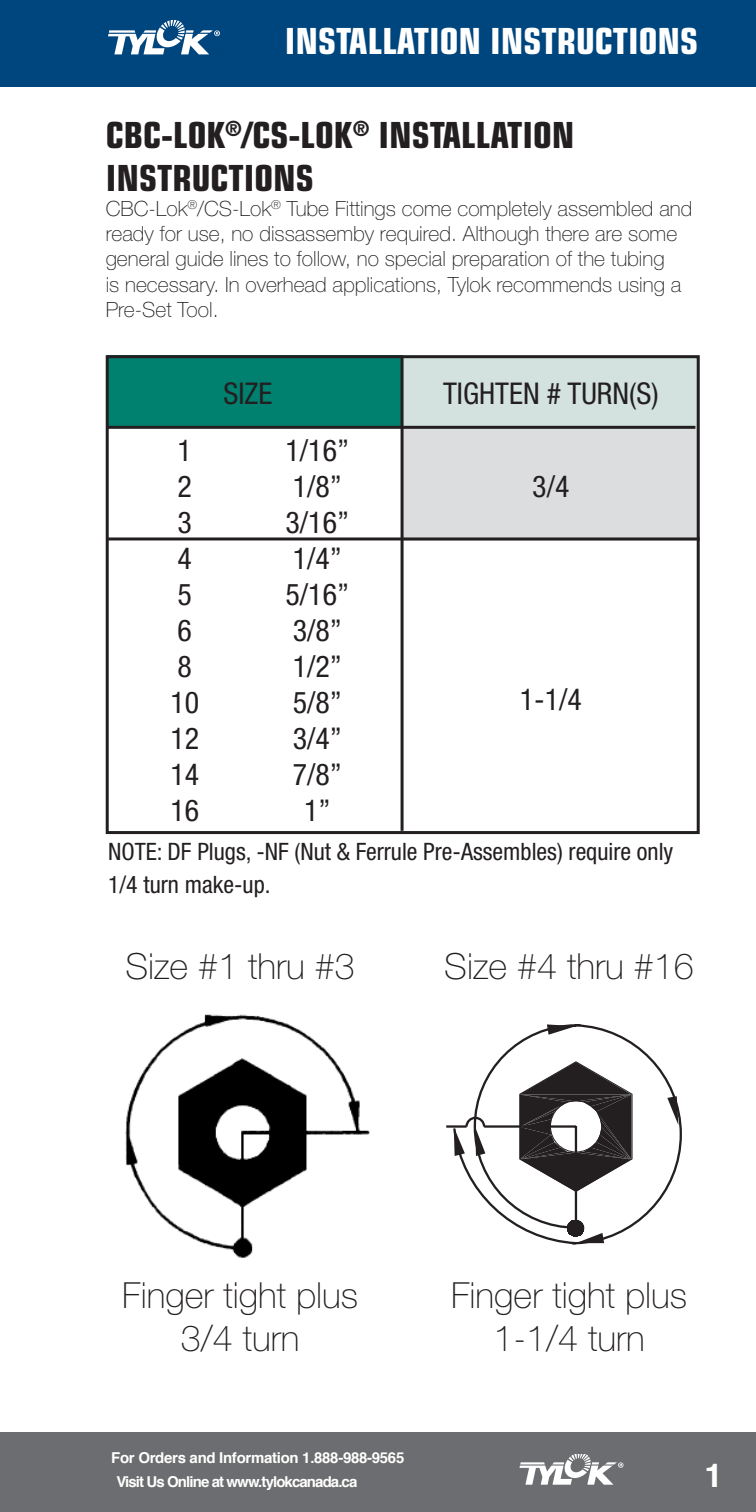
<style>
.page{position:relative;width:756px;height:1512px;background:#fff}
.page>*{position:absolute;margin:0;border:0;box-sizing:border-box;transform-origin:0 0}
.t1{font:100 36px/43.2px "Helvetica Neue LT Std";color:#231f20;text-align:center}
.t2{font:700 condensed 36px/43.2px "Eurostile";color:#231f20}
.t3{font:700 condensed 36px "Eurostile";color:#fff}
.t4{font:700 33px "Helvetica";color:#fffffd}
.t5{font:condensed 30px "Helvetica Neue LT Std";color:#231f20}
.t6{font:condensed 24px/33px "Helvetica Neue LT Std";color:#231f20}
.t7{font:100 21px/25.2px "Helvetica Neue LT Std";color:#231f20}
.t8{font:700 15px "Helvetica";letter-spacing:-.02em;color:#fffffd}
.t9{font:700 15px "Helvetica";letter-spacing:-.06em;color:#fffffd}
</style>
<div class="page">
<div style="left:0;top:0;width:756px;height:86px;background:#00467e"></div>
<svg style="left:108px;top:20px;width:112px;height:34px"></svg>
<div style="left:0;top:1432px;width:756px;height:80px;background:#6c6d70"></div>
<svg style="left:519px;top:1455px;width:104px;height:30px"></svg>
<div style="left:403px;top:427px;width:297px;height:113px;background:#dcdddf"></div>
<div style="left:107px;top:356px;width:296px;height:71px;background:#00806e"></div>
<div style="left:403px;top:356px;width:297px;height:71px;background:#d3e2df"></div>
<div style="left:106px;top:355px;width:594px;height:479px;border:3px solid #231f20"></div>
<hr style="left:106px;top:537px;width:594px;height:3px;background:#231f20">
<hr style="left:106px;top:426px;width:589px;height:3px;background:#231f20">
<hr style="left:401px;top:358px;width:3px;height:473px;background:#231f20">
<img style="left:125px;top:1014px;width:245px;height:244px">
<svg style="left:498px;top:1024px;width:184px;height:221px"></svg>
<svg style="left:446px;top:1060px;width:188px;height:183px"></svg>
<h1 class="t3" style="left:285px;top:19px;width:415px">INSTALLATION INSTRUCTIONS</h1>
<h1 class="t2" style="left:106px;top:113px;width:470px">CBC-LOK<sup>®</sup>/CS-LOK<sup>®</sup> INSTALLATION<br>INSTRUCTIONS</h1>
<p class="t7" style="left:106px;top:196px;width:588px">CBC-Lok<sup>®</sup>/CS-Lok<sup>®</sup> Tube Fittings come completely assembled and ready for use, no dissassemby required. Although there are some general guide lines to follow, no special preparation of the tubing<br>is necessary. In overhead applications, Tylok recommends using a Pre-Set Tool.</p>
<h3 class="t5" style="left:223px;top:376px;width:50px">SIZE</h3>
<h3 class="t5" style="left:443px;top:376px;width:217px">TIGHTEN # TURN(S)</h3>
<h3 class="t5" style="left:178px;top:433px;width:16px">1</h3>
<h3 class="t5" style="left:286px;top:433px;width:65px">1/16”</h3>
<h3 class="t5" style="left:178px;top:469px;width:16px">2</h3>
<h3 class="t5" style="left:293px;top:469px;width:51px">1/8”</h3>
<h3 class="t5" style="left:532px;top:469px;width:39px">3/4</h3>
<h3 class="t5" style="left:178px;top:505px;width:16px">3</h3>
<h3 class="t5" style="left:286px;top:505px;width:65px">3/16”</h3>
<h3 class="t5" style="left:178px;top:541px;width:16px">4</h3>
<h3 class="t5" style="left:293px;top:541px;width:51px">1/4”</h3>
<h3 class="t5" style="left:178px;top:577px;width:16px">5</h3>
<h3 class="t5" style="left:286px;top:577px;width:65px">5/16”</h3>
<h3 class="t5" style="left:178px;top:613px;width:16px">6</h3>
<h3 class="t5" style="left:293px;top:613px;width:51px">3/8”</h3>
<h3 class="t5" style="left:178px;top:649px;width:16px">8</h3>
<h3 class="t5" style="left:293px;top:649px;width:51px">1/2”</h3>
<h3 class="t5" style="left:170px;top:685px;width:30px">10</h3>
<h3 class="t5" style="left:293px;top:685px;width:51px">5/8”</h3>
<h3 class="t5" style="left:520px;top:682px;width:64px">1-1/4</h3>
<h3 class="t5" style="left:170px;top:721px;width:30px">12</h3>
<h3 class="t5" style="left:293px;top:721px;width:51px">3/4”</h3>
<h3 class="t5" style="left:170px;top:757px;width:30px">14</h3>
<h3 class="t5" style="left:293px;top:757px;width:51px">7/8”</h3>
<h3 class="t5" style="left:170px;top:793px;width:30px">16</h3>
<h3 class="t5" style="left:304px;top:793px;width:28px">1”</h3>
<p class="t6" style="left:108px;top:835px;width:567px">NOTE: DF Plugs, -NF (Nut &amp; Ferrule Pre-Assembles) require only<br>1/4 turn make-up.</p>
<h1 class="t1" style="left:125px;top:945px;width:231px">Size #1 thru #3</h1>
<h1 class="t1" style="left:444px;top:945px;width:251px">Size #4 thru #16</h1>
<h1 class="t1" style="left:122px;top:1273px;width:238px">Finger tight plus<br>3/4 turn</h1>
<h1 class="t1" style="left:451px;top:1273px;width:238px">Finger tight plus<br>1-1/4 turn</h1>
<p class="t8" style="left:111px;top:1452px;width:295px">For Orders and Information 1.888-988-9565</p>
<p class="t9" style="left:116px;top:1476px;width:243px">Visit Us Online at www.tylokcanada.ca</p>
<h2 class="t4" style="left:704px;top:1462px;width:20px">1</h2>
</div>
